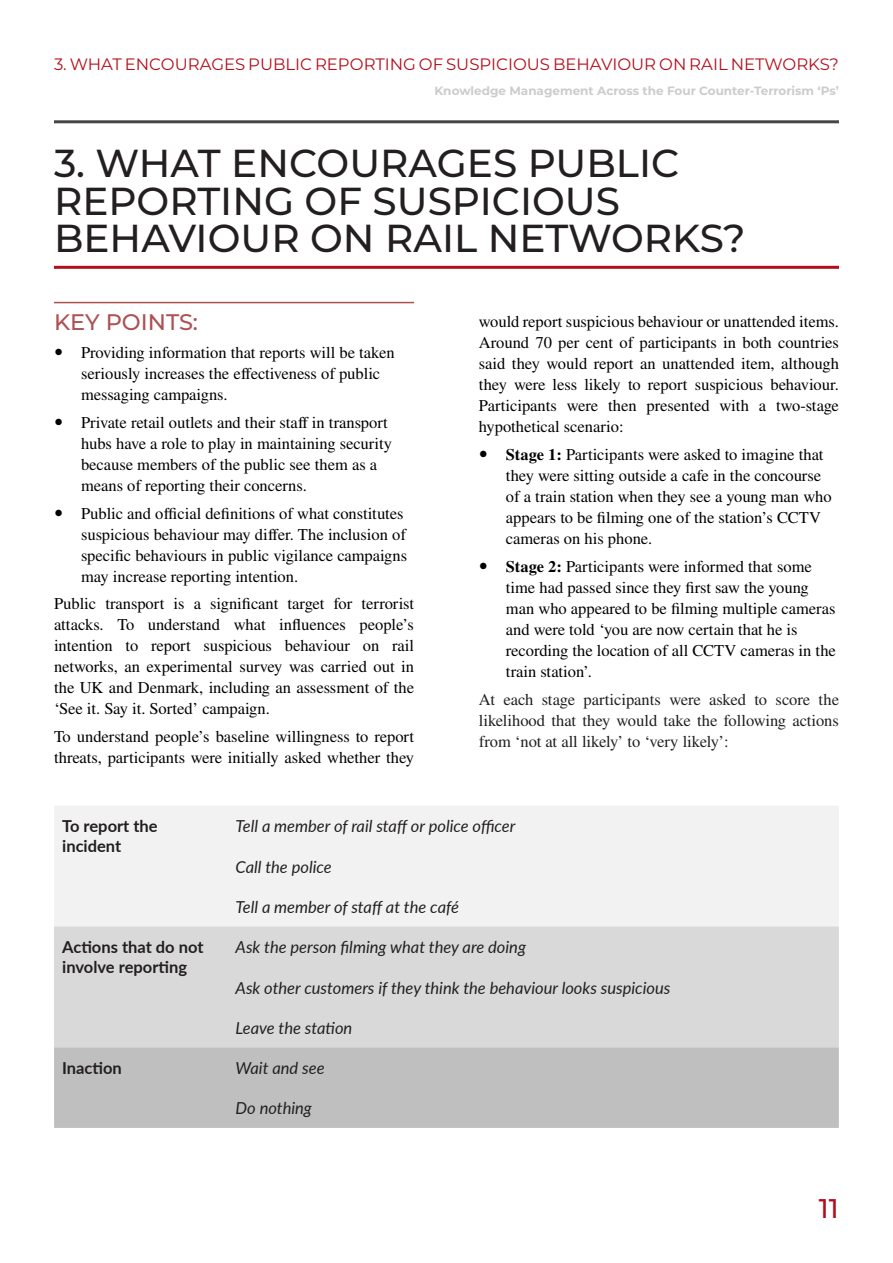
<style>
.page{position:relative;width:893px;height:1263px;background:#fff}
.page>*{position:absolute;margin:0;border:0;box-sizing:border-box;transform-origin:0 0}
.NR_Header_1{font:500 39px/37.5px "Montserrat";color:#231f20}
.t1{font:500 27px "Montserrat";color:#b50e1a}
.NR_Header_2{font:500 22.5px "Montserrat";color:#ad5153}
.NR_Bullet_List{font:16.5px/21px "Nimbus Rom No 9 L";color:#010203}
.Normal__Web{font:italic 16.5px "Lato";color:#231f20}
.NR_Nest_List_cont{font:16.5px/21px "Nimbus Rom No 9 L";color:#231f20;text-align:justify}
.t2{font:16.5px "Montserrat";color:#b50e1a}
.Normal__Web-2{font:700 16.5px/19.8px "Lato";color:#231f20}
.t3{font:700 12px "Montserrat";color:#ccc}
.s1{font-weight:500}
</style>
<div class="page">
<hr style="left:54px;top:120px;width:785px;height:3px;background:#454647">
<hr style="left:54px;top:266px;width:785px;height:3px;background:#b50e1a">
<hr style="left:54px;top:302px;width:360px;height:1px;background:#ad5153">
<div style="left:54px;top:806px;width:785px;height:120px;background:#f2f2f2"></div>
<div style="left:54px;top:926px;width:785px;height:121px;background:#d9d9d9"></div>
<div style="left:54px;top:1047px;width:785px;height:81px;background:#bfbfbf"></div>
<p class="t2" style="left:54px;top:53px;width:786px">3. WHAT ENCOURAGES PUBLIC REPORTING OF SUSPICIOUS BEHAVIOUR ON RAIL NETWORKS?</p>
<p class="t3" style="left:435px;top:82px;width:406px">Knowledge Management Across the Four Counter-Terrorism ‘Ps’</p>
<p class="NR_Header_1" style="left:54px;top:143px;width:693px">3. WHAT ENCOURAGES PUBLIC<br>REPORTING OF SUSPICIOUS<br>BEHAVIOUR ON RAIL NETWORKS?</p>
<p class="NR_Header_2" style="left:54px;top:307px;width:146px">KEY POINTS:</p>
<p class="NR_Bullet_List" style="left:81px;top:341px;width:315px">Providing information that reports will be taken seriously increases the effectiveness of public messaging campaigns.</p>
<p class="NR_Bullet_List" style="left:81px;top:411px;width:313px">Private retail outlets and their staff in transport hubs have a role to play in maintaining security because members of the public see them as a means of reporting their concerns.</p>
<p class="NR_Bullet_List" style="left:81px;top:502px;width:328px">Public and official definitions of what constitutes suspicious behaviour may differ. The inclusion of specific behaviours in public vigilance campaigns may increase reporting intention.</p>
<p class="NR_Bullet_List" style="left:54px;top:593px;width:362px;text-align:justify">Public transport is a significant target for terrorist attacks. To understand what influences people’s intention to report suspicious behaviour on rail networks, an experimental survey was carried out in the UK and Denmark, including an assessment of the ‘See it. Say it. Sorted’ campaign.</p>
<p class="NR_Bullet_List" style="left:54px;top:725px;width:362px">To understand people’s baseline willingness to report threats, participants were initially asked whether they</p>
<p class="NR_Bullet_List" style="left:479px;top:311px;width:362px;text-align:justify">would report suspicious behaviour or unattended items.<br>Around 70 per cent of participants in both countries said they would report an unattended item, although they were less likely to report suspicious behaviour.<br>Participants were then presented with a two-stage hypothetical scenario:</p>
<p class="NR_Bullet_List" style="left:506px;top:443px;width:327px"><span class="s1">Stage 1:</span> Participants were asked to imagine that they were sitting outside a cafe in the concourse of a train station when they see a young man who appears to be filming one of the station’s CCTV cameras on his phone.</p>
<p class="NR_Bullet_List" style="left:506px;top:555px;width:331px"><span class="s1">Stage 2:</span> Participants were informed that some time had passed since they first saw the young man who appeared to be filming multiple cameras and were told ‘you are now certain that he is recording the location of all CCTV cameras in the train station’.</p>
<p class="NR_Nest_List_cont" style="left:479px;top:688px;width:362px">At each stage participants were asked to score the likelihood that they would take the following actions from ‘not at all likely’ to ‘very likely’:</p>
<p class="Normal__Web-2" style="left:62px;top:816px;width:97px">To report the incident</p>
<p class="Normal__Web" style="left:236px;top:815px;width:281px">Tell a member of rail staff or police officer</p>
<p class="Normal__Web" style="left:236px;top:855px;width:98px">Call the police</p>
<p class="Normal__Web" style="left:236px;top:895px;width:225px">Tell a member of staff at the café</p>
<p class="Normal__Web-2" style="left:62px;top:937px;width:143px">Actions that do not involve reporting</p>
<p class="Normal__Web" style="left:236px;top:935px;width:292px">Ask the person filming what they are doing</p>
<p class="Normal__Web" style="left:236px;top:976px;width:436px">Ask other customers if they think the behaviour looks suspicious</p>
<p class="Normal__Web" style="left:236px;top:1016px;width:118px">Leave the station</p>
<p class="Normal__Web-2" style="left:62px;top:1057px;width:61px">Inaction</p>
<p class="Normal__Web" style="left:236px;top:1056px;width:90px">Wait and see</p>
<p class="Normal__Web" style="left:236px;top:1096px;width:78px">Do nothing</p>
<h2 class="t1" style="left:819px;top:1189px;width:21px">11</h2>
</div>
